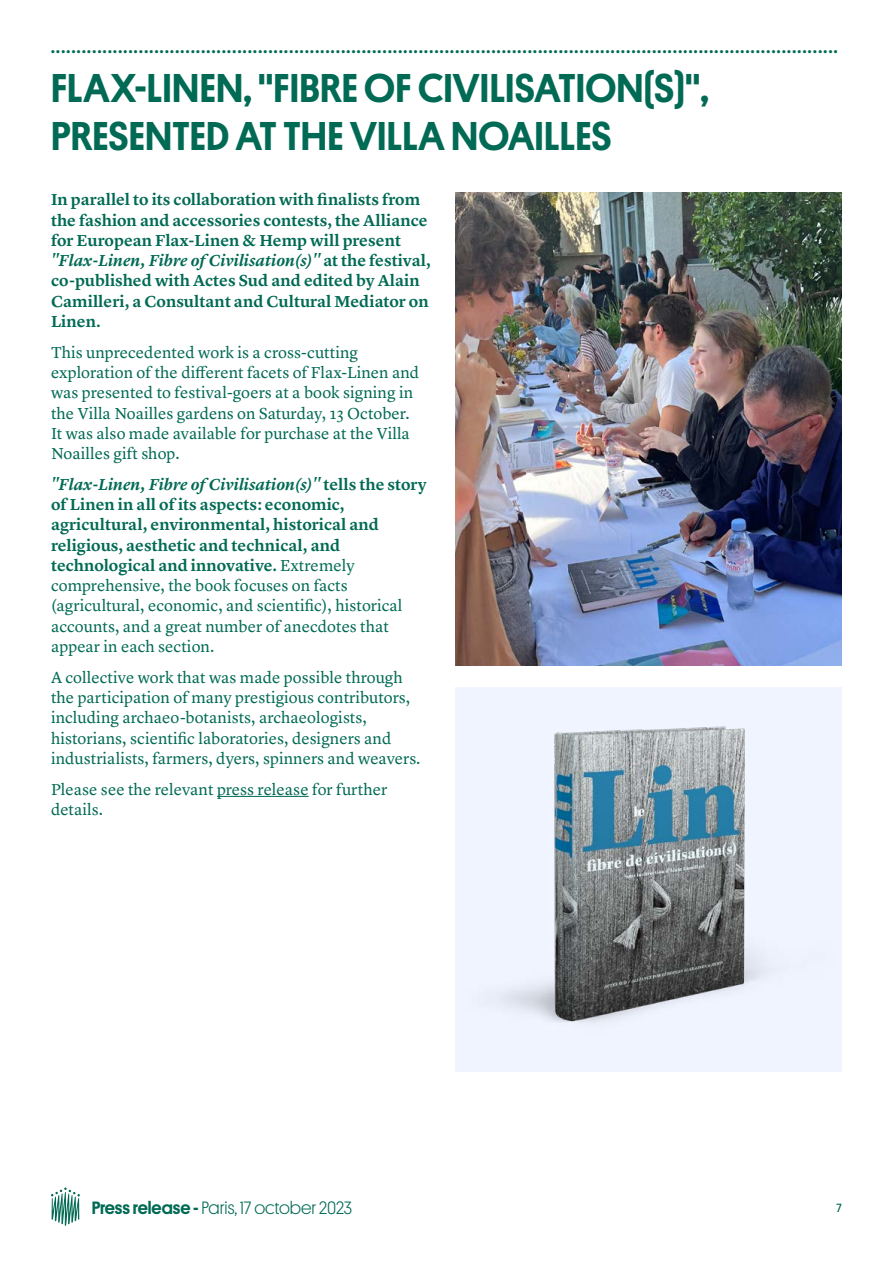
<style>
.page{position:relative;width:893px;height:1263px;background:#fff}
.page>*{position:absolute;margin:0;border:0;box-sizing:border-box;transform-origin:0 0}
.t1{font:500 40.5px/48.6px "Platform";letter-spacing:.005em;color:#006a54}
.t2{font:500 18px "Platform";color:#006a54}
.t3{font:300 18px "Platform";color:#006a54}
.t4{font:16.5px/20.2px "Lyon Text";letter-spacing:.005em;color:#006a54}
.t5{font:600 16.5px/20.2px "Lyon Text";letter-spacing:.005em;color:#006a54}
.t6{font:12px "Platform";color:#006a54}
.s1{font-style:italic}
.s2{font-weight:600;font-style:italic}
.s3{font-weight:600}
.s4{font-weight:500}
</style>
<div class="page">
<hr style="left:217px;top:796px;width:92px;height:1px;background:#006a54">
<img style="left:455px;top:687px;width:387px;height:384px">
<img style="left:455px;top:193px;width:387px;height:473px">
<svg style="left:51px;top:1187px;width:29px;height:39px"></svg>
<p class="t2" style="left:51px;top:34px;width:788px">........................................................................................................................................................</p>
<h1 class="t1" style="left:51px;top:61px;width:659px">FLAX-LINEN, ''FIBRE OF CIVILISATION(S)'',<br>PRESENTED AT THE VILLA NOAILLES</h1>
<p class="t5" style="left:51px;top:188px;width:381px">In parallel to its collaboration with finalists from the fashion and accessories contests, the Alliance for European Flax-Linen &amp; Hemp will present <span class="s1">''Flax-Linen, Fibre of Civilisation(s)''</span> at the festival, co-published with Actes Sud and edited by Alain Camilleri, a Consultant and Cultural Mediator on Linen.</p>
<p class="t4" style="left:51px;top:341px;width:370px">This unprecedented work is a cross-cutting exploration of the different facets of Flax-Linen and was presented to festival-goers at a book signing in the Villa Noailles gardens on Saturday, 13 October.<br>It was also made available for purchase at the Villa Noailles gift shop.</p>
<p class="t4" style="left:51px;top:473px;width:377px"><span class="s2">''Flax-Linen, Fibre of Civilisation(s)''</span> <span class="s3">tells the story of Linen in all of its aspects: economic, agricultural, environmental, historical and religious, aesthetic and technical, and technological and innovative.</span> Extremely comprehensive, the book focuses on facts (agricultural, economic, and scientific), historical accounts, and a great number of anecdotes that appear in each section.</p>
<p class="t4" style="left:51px;top:666px;width:371px">A collective work that was made possible through the participation of many prestigious contributors, including archaeo-botanists, archaeologists, historians, scientific laboratories, designers and industrialists, farmers, dyers, spinners and weavers.</p>
<p class="t4" style="left:51px;top:778px;width:338px">Please see the relevant press release for further details.</p>
<p class="t3" style="left:91px;top:1195px;width:262px"><span class="s4">Press release -</span> Paris, 17 october 2023</p>
<p class="t6" style="left:837px;top:1199px;width:7px">7</p>
</div>
